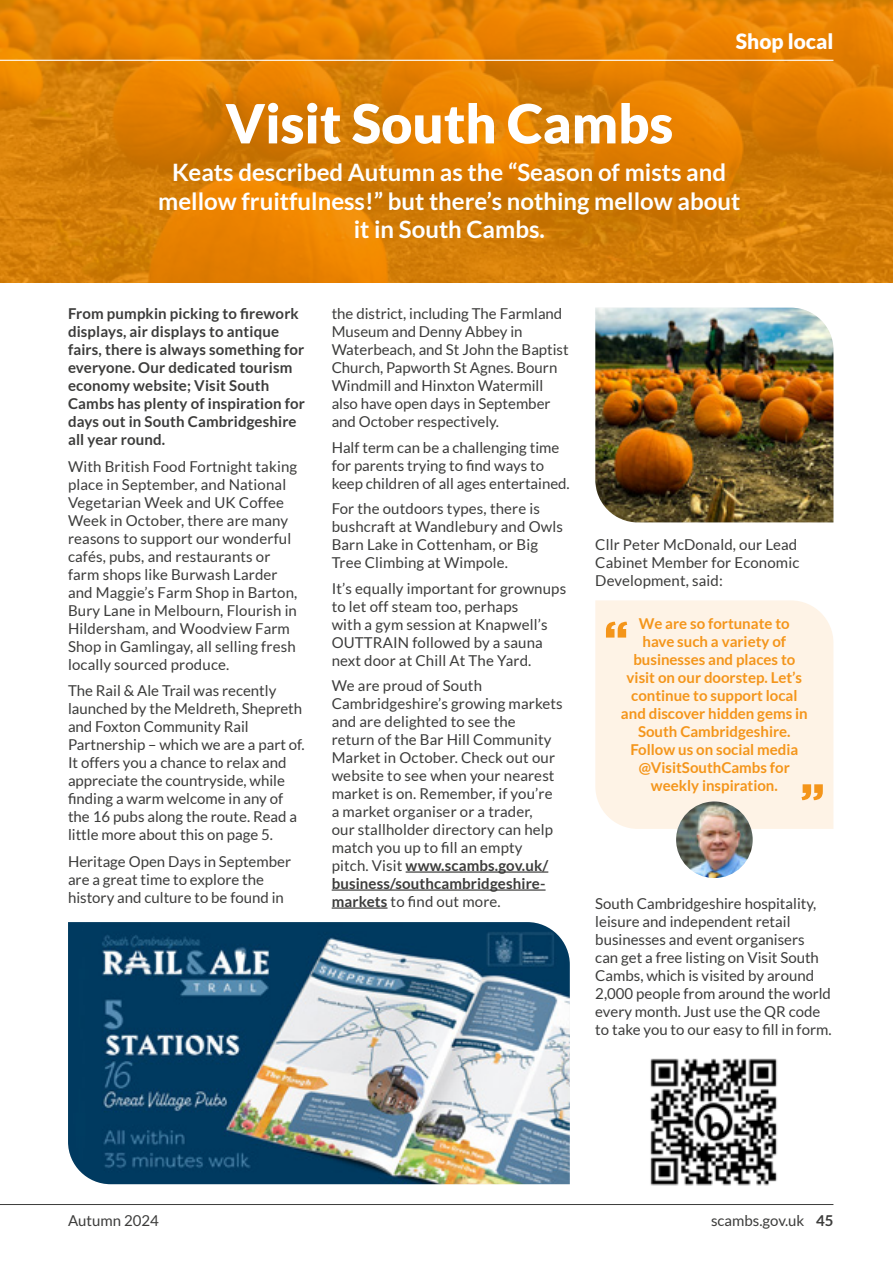
<style>
.page{position:relative;width:893px;height:1263px;background:#fff}
.page>*{position:absolute;margin:0;border:0;box-sizing:border-box;transform-origin:0 0}
.t1{font:900 54px "Lato";color:#fff}
.t2{font:700 24px/28.8px "Lato";color:#fff;text-align:center}
.t3{font:900 21px "Lato";color:#fff}
.t4{font:15px/18px "Lato";color:#3c3c3b}
.t5{font:700 15px/18px "Lato";letter-spacing:.01em;color:#3c3c3b}
.t6{font:700 15px/18px "Lato";color:#f4951a;text-align:center}
.s1{font-weight:700}
</style>
<div class="page">
<hr style="left:0;top:1204px;width:833px;height:1px;background:#3c3c3b">
<svg style="left:0;top:0;width:893px;height:283px;background:#dd7f04"></svg>
<div style="left:595px;top:600px;width:238px;height:229px;background:#fef3e6"></div>
<svg style="left:606px;top:622px;width:21px;height:16px"></svg>
<svg style="left:801px;top:784px;width:22px;height:16px"></svg>
<img style="left:676px;top:801px;width:77px;height:77px;border-radius:38px">
<hr style="left:0;top:60px;width:833px;height:1px;background:#fff">
<hr style="left:406px;top:871px;width:142px;height:2px;background:#3c3c3b">
<hr style="left:332px;top:889px;width:214px;height:2px;background:#3c3c3b">
<hr style="left:332px;top:907px;width:56px;height:2px;background:#3c3c3b">
<img style="left:68px;top:922px;width:502px;height:262px">
<img style="left:595px;top:308px;width:238px;height:214px">
<img style="left:650px;top:1058px;width:127px;height:128px">
<p class="t3" style="left:736px;top:29px;width:99px">Shop local</p>
<p class="t1" style="left:225px;top:92px;width:449px">Visit South Cambs</p>
<p class="t2" style="left:158px;top:157px;width:584px">Keats described Autumn as the “Season of mists and mellow fruitfulness!” but there’s nothing mellow about it in South Cambs.</p>
<p class="t5" style="left:68px;top:305px;width:239px">From pumpkin picking to firework displays, air displays to antique fairs, there is always something for everyone. Our dedicated tourism economy website; Visit South<br>Cambs has plenty of inspiration for days out in South Cambridgeshire all year round.</p>
<p class="t4" style="left:68px;top:457px;width:231px">With British Food Fortnight taking place in September, and National<br>Vegetarian Week and UK Coffee<br>Week in October, there are many reasons to support our wonderful cafés, pubs, and restaurants or farm shops like Burwash Larder and Maggie’s Farm Shop in Barton,<br>Bury Lane in Melbourn, Flourish in<br>Hildersham, and Woodview Farm<br>Shop in Gamlingay, all selling fresh locally sourced produce.</p>
<p class="t4" style="left:68px;top:682px;width:238px">The Rail &amp; Ale Trail was recently launched by the Meldreth, Shepreth and Foxton Community Rail<br>Partnership – which we are a part of.<br>It offers you a chance to relax and appreciate the countryside, while finding a warm welcome in any of the 16 pubs along the route. Read a little more about this on page 5.</p>
<p class="t4" style="left:68px;top:852px;width:225px">Heritage Open Days in September are a great time to explore the history and culture to be found in</p>
<p class="t4" style="left:332px;top:305px;width:239px">the district, including The Farmland<br>Museum and Denny Abbey in<br>Waterbeach, and St John the Baptist<br>Church, Papworth St Agnes. Bourn<br>Windmill and Hinxton Watermill also have open days in September and October respectively.</p>
<p class="t4" style="left:332px;top:438px;width:240px">Half term can be a challenging time for parents trying to find ways to keep children of all ages entertained.</p>
<p class="t4" style="left:332px;top:500px;width:233px">For the outdoors types, there is bushcraft at Wandlebury and Owls<br>Barn Lake in Cottenham, or Big<br>Tree Climbing at Wimpole.</p>
<p class="t4" style="left:332px;top:579px;width:236px">It’s equally important for grownups to let off steam too, perhaps<br>with a gym session at Knapwell’s<br>OUTTRAIN followed by a sauna next door at Chill At The Yard.</p>
<p class="t4" style="left:332px;top:677px;width:233px">We are proud of South<br>Cambridgeshire’s growing markets and are delighted to see the<br>return of the Bar Hill Community<br>Market in October. Check out our website to see when your nearest market is on. Remember, if you’re a market organiser or a trader,<br>our stallholder directory can help match you up to fill an empty pitch. Visit <span class="s1">www.scambs.gov.uk/ business/southcambridgeshire&shy;markets</span> to find out more.</p>
<p class="t4" style="left:595px;top:535px;width:206px">Cllr Peter McDonald, our Lead<br>Cabinet Member for Economic<br>Development, said:</p>
<p class="t6" style="left:621px;top:614px;width:188px">We are so fortunate to<br>have such a variety of businesses and places to visit on our doorstep. Let’s continue to support local and discover hidden gems in<br>South Cambridgeshire.<br>Follow us on social media @VisitSouthCambs for weekly inspiration.</p>
<p class="t4" style="left:595px;top:894px;width:238px">South Cambridgeshire hospitality, leisure and independent retail businesses and event organisers<br>can get a free listing on Visit South Cambs, which is visited by around 2,000 people from around the world every month. Just use the QR code to take you to our easy to fill in form.</p>
<p class="t4" style="left:68px;top:1211px;width:92px">Autumn 2024</p>
<p class="t4" style="left:711px;top:1211px;width:124px">scambs.gov.uk <span class="s1">45</span></p>
</div>
